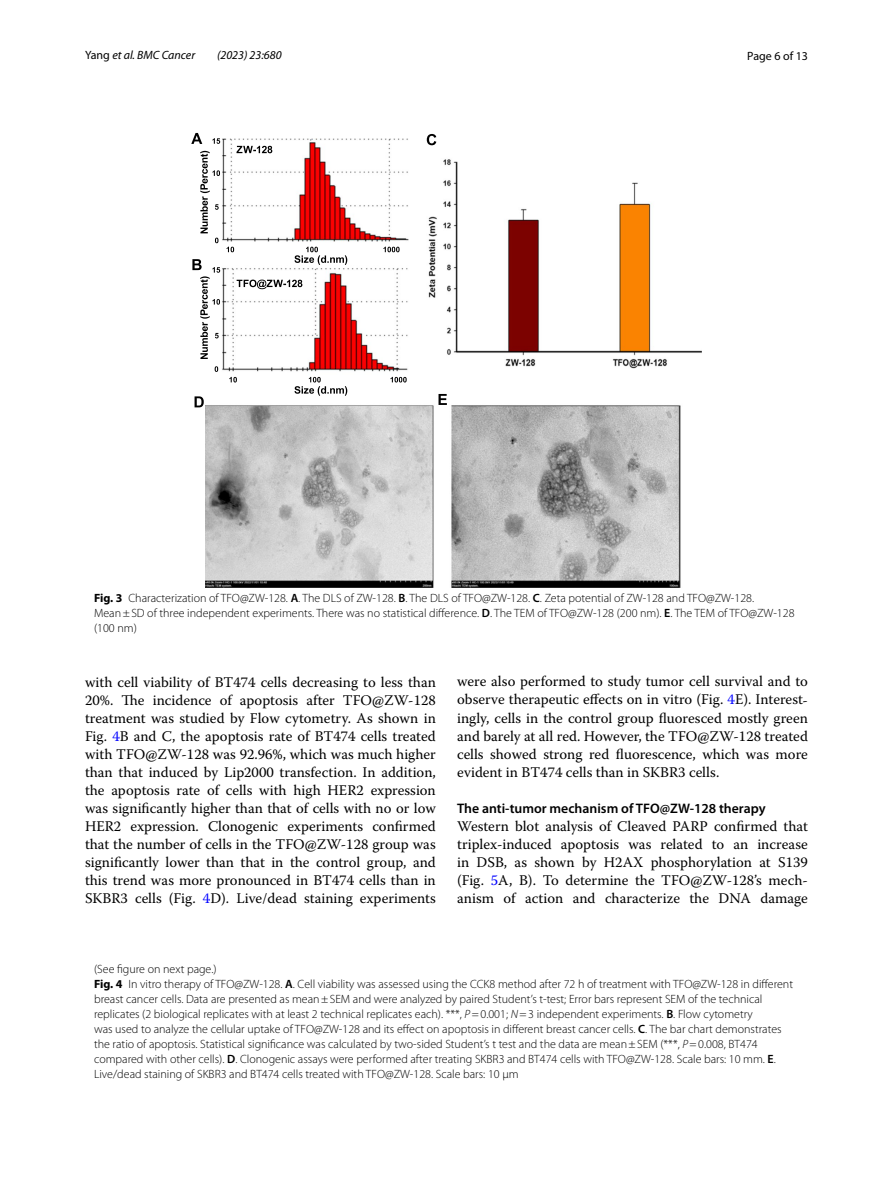
<style>
.page{position:relative;width:893px;height:1187px;background:#fff}
.page>*{position:absolute;margin:0;border:0;box-sizing:border-box;transform-origin:0 0}
.t1{font:14.7px/18px "Warnock Pro";color:#000;text-align:justify}
.t2{font:600 13.8px "Myriad Pro";color:#000}
.t3{font:300 12px/15px "Myriad Pro";color:#000}
.t4{font:italic 12px "Myriad Pro";color:#000}
.t5{font:12px "Myriad Pro";color:#000}
.s1{font-style:normal}
.s2{font-weight:700}
.s3{font-weight:600}
.s4{color:#00f}
.s5{font-style:italic}
</style>
<div class="page">
<img style="left:205px;top:139px;width:497px;height:448px">
<svg style="left:237px;top:279px;width:65px;height:10px"></svg>
<svg style="left:229px;top:377px;width:178px;height:19px"></svg>
<svg style="left:227px;top:247px;width:173px;height:18px"></svg>
<svg style="left:212px;top:138px;width:8px;height:6px"></svg>
<svg style="left:200px;top:151px;width:20px;height:92px"></svg>
<svg style="left:236px;top:146px;width:36px;height:7px"></svg>
<svg style="left:215px;top:366px;width:3px;height:6px"></svg>
<svg style="left:191px;top:133px;width:11px;height:11px"></svg>
<svg style="left:192px;top:259px;width:28px;height:100px"></svg>
<svg style="left:427px;top:134px;width:9px;height:11px"></svg>
<svg style="left:195px;top:396px;width:9px;height:11px"></svg>
<svg style="left:438px;top:394px;width:9px;height:11px"></svg>
<p class="t4" style="left:85px;top:48px;width:112px"><span class="s1">Yang</span> et al. BMC Cancer</p>
<p class="t4" style="left:217px;top:48px;width:66px">(2023) 23:680</p>
<p class="t5" style="left:747px;top:48px;width:62px">Page 6 of 13</p>
<p class="t3" style="left:94px;top:591px;width:702px"><span class="s2">Fig. 3</span> Characterization of TFO@ZW-128. <span class="s3">A</span>. The DLS of ZW-128. <span class="s3">B</span>. The DLS of TFO@ZW-128. <span class="s3">C</span>. Zeta potential of ZW-128 and TFO@ZW-128.<br>Mean±SD of three independent experiments. There was no statistical difference. <span class="s3">D</span>. The TEM of TFO@ZW-128 (200 nm). <span class="s3">E</span>. The TEM of TFO@ZW-128 (100 nm)</p>
<p class="t1" style="left:85px;top:672px;width:352px">with cell viability of BT474 cells decreasing to less than 20%. The incidence of apoptosis after TFO@ZW-128 treatment was studied by Flow cytometry. As shown in Fig. <span class="s4">4</span>B and C, the apoptosis rate of BT474 cells treated with TFO@ZW-128 was 92.96%, which was much higher than that induced by Lip2000 transfection. In addition, the apoptosis rate of cells with high HER2 expression was significantly higher than that of cells with no or low HER2 expression. Clonogenic experiments confirmed that the number of cells in the TFO@ZW-128 group was significantly lower than that in the control group, and this trend was more pronounced in BT474 cells than in SKBR3 cells (Fig. <span class="s4">4</span>D). Live/dead staining experiments</p>
<p class="t1" style="left:457px;top:672px;width:352px">were also performed to study tumor cell survival and to observe therapeutic effects on in vitro (Fig. <span class="s4">4</span>E). Interest&shy;ingly, cells in the control group fluoresced mostly green and barely at all red. However, the TFO@ZW-128 treated cells showed strong red fluorescence, which was more evident in BT474 cells than in SKBR3 cells.</p>
<p class="t2" style="left:457px;top:799px;width:310px">The anti‑tumor mechanism of TFO@ZW‑128 therapy</p>
<p class="t1" style="left:457px;top:816px;width:352px">Western blot analysis of Cleaved PARP confirmed that triplex-induced apoptosis was related to an increase in DSB, as shown by H2AX phosphorylation at S139 (Fig. <span class="s4">5</span>A, B). To determine the TFO@ZW-128’s mech&shy;anism of action and characterize the DNA damage</p>
<p class="t3" style="left:94px;top:961px;width:700px">(See figure on next page.)<br><span class="s2">Fig. 4</span> In vitro therapy of TFO@ZW-128. <span class="s3">A</span>. Cell viability was assessed using the CCK8 method after 72 h of treatment with TFO@ZW-128 in different breast cancer cells. Data are presented as mean±SEM and were analyzed by paired Student’s t-test; Error bars represent SEM of the technical replicates (2 biological replicates with at least 2 technical replicates each). ***, <span class="s5">P</span>=0.001; <span class="s5">N</span>=3 independent experiments. <span class="s3">B</span>. Flow cytometry<br>was used to analyze the cellular uptake of TFO@ZW-128 and its effect on apoptosis in different breast cancer cells. <span class="s3">C</span>. The bar chart demonstrates the ratio of apoptosis. Statistical significance was calculated by two-sided Student’s t test and the data are mean±SEM (***, <span class="s5">P</span>=0.008, BT474 compared with other cells). <span class="s3">D</span>. Clonogenic assays were performed after treating SKBR3 and BT474 cells with TFO@ZW-128. Scale bars: 10 mm. <span class="s3">E</span>.<br>Live/dead staining of SKBR3 and BT474 cells treated with TFO@ZW-128. Scale bars: 10 μm</p>
</div>
